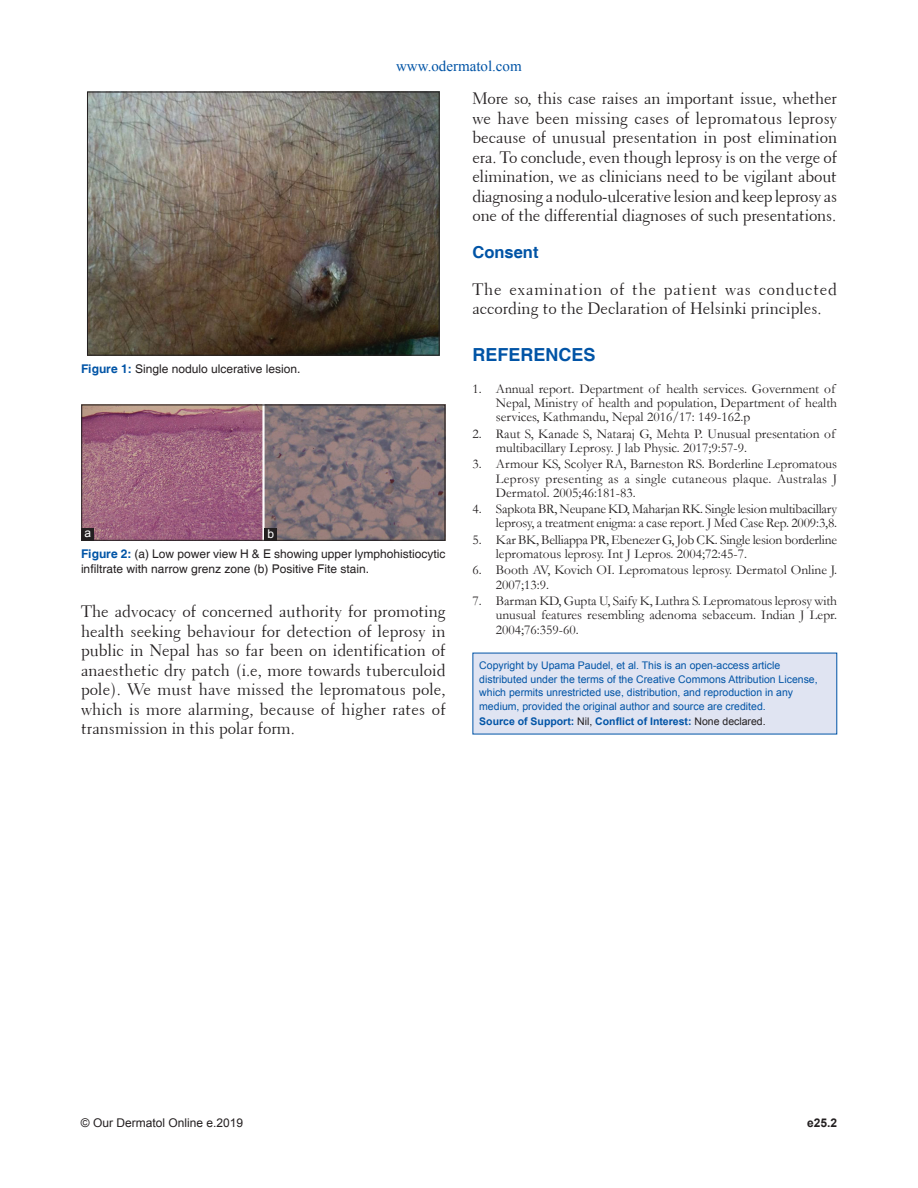
<style>
.page{position:relative;width:918px;height:1188px;background:#fff}
.page>*{position:absolute;margin:0;border:0;box-sizing:border-box;transform-origin:0 0}
.t1{font:700 18px "Helvetica";color:#0154a6}
.t2{font:16.5px/19.5px "Transitional 521 BT Roman A";color:#231f20;text-align:justify}
.t3{font:700 16.5px "Helvetica";color:#0154a6}
.t4{font:15px "Times New Roman";color:#0154a6}
.t5{font:13.5px/14.2px "Garamond";color:#231f20}
.t6{font:12px/15px "Helvetica";color:#231f20}
.t7{font:12px "Arial";color:#231f20}
.t8{font:700 12px "Arial";color:#231f20}
.t9{font:12px "Arial";color:#fff}
.t10{font:10.5px/13.5px "Arial";color:#0154a6}
.t11{font:700 10.5px "Arial";color:#0154a6}
.s1{font-weight:700;color:#0154a6}
.s2{font-weight:400;color:#231f20}
</style>
<div class="page">
<img style="left:89px;top:94px;width:348px;height:259px">
<div style="left:87px;top:92px;width:352px;height:263px;border:1px solid #231f20"></div>
<div style="left:473px;top:653px;width:364px;height:81px;background:#e0e4f2"></div>
<img style="left:84px;top:407px;width:359px;height:131px">
<div style="left:82px;top:405px;width:363px;height:135px;border:1px solid #231f20"></div>
<div style="left:264px;top:528px;width:13px;height:12px;background:#231f20"></div>
<div style="left:82px;top:528px;width:12px;height:12px;background:#231f20"></div>
<p class="t4" style="left:396px;top:58px;width:127px">www.odermatol.com</p>
<p class="t6" style="left:81px;top:361px;width:221px"><span class="s1">Figure 1:</span> Single nodulo ulcerative lesion.</p>
<p class="t9" style="left:85px;top:526px;width:8px">a</p>
<p class="t9" style="left:267px;top:528px;width:8px">b</p>
<p class="t6" style="left:81px;top:546px;width:366px"><span class="s1">Figure 2:</span> (a) Low power view H &amp; E showing upper lymphohistiocytic infiltrate with narrow grenz zone (b) Positive Fite stain.</p>
<p class="t2" style="left:81px;top:602px;width:366px">The advocacy of concerned authority for promoting health seeking behaviour for detection of leprosy in public in Nepal has so far been on identification of anaesthetic dry patch (i.e, more towards tuberculoid pole). We must have missed the lepromatous pole, which is more alarming, because of higher rates of transmission in this polar form.</p>
<p class="t2" style="left:473px;top:89px;width:366px">More so, this case raises an important issue, whether we have been missing cases of lepromatous leprosy because of unusual presentation in post elimination era. To conclude, even though leprosy is on the verge of elimination, we as clinicians need to be vigilant about diagnosing a nodulo-ulcerative lesion and keep leprosy as one of the differential diagnoses of such presentations.</p>
<p class="t3" style="left:472px;top:243px;width:67px">Consent</p>
<p class="t2" style="left:472px;top:279px;width:366px">The examination of the patient was conducted according to the Declaration of Helsinki principles.</p>
<h1 class="t1" style="left:472px;top:345px;width:125px">REFERENCES</h1>
<p class="t5" style="left:496px;top:382px;width:343px;text-indent:-23px">1. Annual report. Department of health services. Government of<br>Nepal, Ministry of health and population, Department of health services, Kathmandu, Nepal 2016/17: 149-162.p</p>
<p class="t5" style="left:496px;top:426px;width:341px;text-indent:-23px">2. Raut S, Kanade S, Nataraj G, Mehta P. Unusual presentation of multibacillary Leprosy. J lab Physic. 2017;9:57-9.</p>
<p class="t5" style="left:496px;top:457px;width:343px;text-align:justify;text-indent:-23px">3. Armour KS, Scolyer RA, Barneston RS. Borderline Lepromatous Leprosy presenting as a single cutaneous plaque. Australas J Dermatol. 2005;46:181-83.</p>
<p class="t5" style="left:472px;top:502px;width:366px;text-align:right">4. Sapkota BR, Neupane KD, Maharjan RK. Single lesion multibacillary leprosy, a treatment enigma: a case report. J Med Case Rep. 2009:3,8.</p>
<p class="t5" style="left:496px;top:533px;width:343px;text-indent:-23px">5. Kar BK, Belliappa PR, Ebenezer G, Job CK. Single lesion borderline lepromatous leprosy. Int J Lepros. 2004;72:45-7.</p>
<p class="t5" style="left:496px;top:563px;width:343px;text-indent:-23px">6. Booth AV, Kovich OI. Lepromatous leprosy. Dermatol Online J.<br>2007;13:9.</p>
<p class="t5" style="left:496px;top:594px;width:343px;text-align:justify;text-indent:-23px">7. Barman KD, Gupta U, Saify K, Luthra S. Lepromatous leprosy with unusual features resembling adenoma sebaceum. Indian J Lepr.<br>2004;76:359-60.</p>
<p class="t10" style="left:479px;top:659px;width:340px">Copyright by Upama Paudel, et al. This is an open-access article distributed under the terms of the Creative Commons Attribution License, which permits unrestricted use, distribution, and reproduction in any medium, provided the original author and source are credited.</p>
<p class="t11" style="left:479px;top:716px;width:288px">Source of Support: <span class="s2">Nil,</span> Conflict of Interest: <span class="s2">None declared.</span></p>
<p class="t7" style="left:81px;top:1116px;width:164px">© Our Dermatol Online e.2019</p>
<p class="t8" style="left:807px;top:1116px;width:32px">e25.2</p>
</div>
